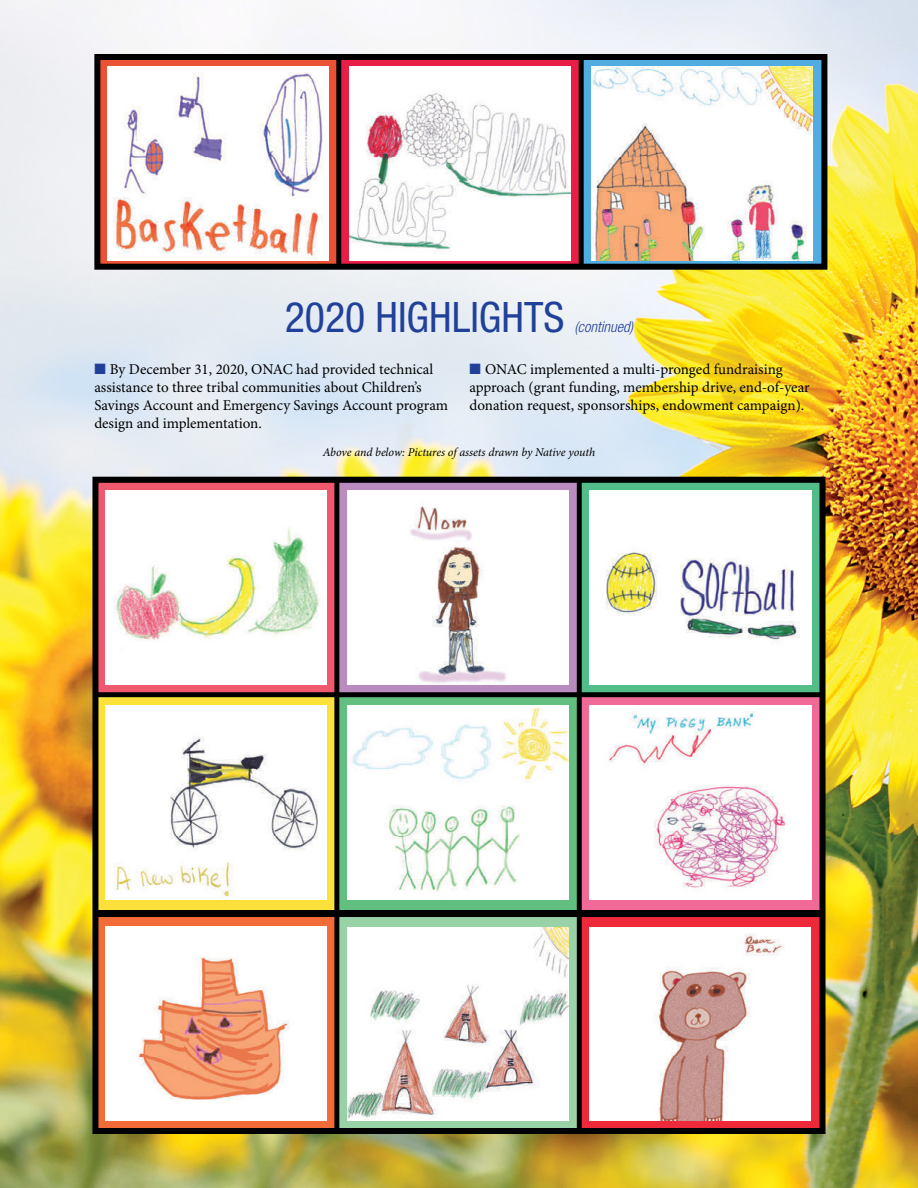
<style>
.page{position:relative;width:918px;height:1188px;background:#fff}
.page>*{position:absolute;margin:0;border:0;box-sizing:border-box;transform-origin:0 0}
.t1{font:condensed 42px "Helvetica Neue";color:#21409a}
.t2{font:15px/18px "Minion Pro";color:#000}
.t3{font:italic 300 condensed 15px "Helvetica Neue";color:#21409a}
.t4{font:italic 12px "Minion Pro";letter-spacing:-.01em;color:#000}
.s1{color:#21409a}
</style>
<div class="page">
<img style="left:0;top:0;width:918px;height:1188px">
<div style="left:97px;top:57px;width:242px;height:210px;background:#eb5235"></div>
<svg style="left:341px;top:61px;width:238px;height:202px;background:#e43055"></svg>
<img style="left:349px;top:67px;width:222px;height:193px">
<div style="left:581px;top:57px;width:243px;height:210px;background:#51ade1"></div>
<img style="left:592px;top:67px;width:221px;height:193px">
<div style="left:336px;top:57px;width:5px;height:210px;background:#000"></div>
<div style="left:579px;top:57px;width:5px;height:210px;background:#000"></div>
<img style="left:107px;top:67px;width:221px;height:193px">
<div style="left:94px;top:54px;width:733px;height:216px;border:6px solid #000"></div>
<div style="left:337px;top:916px;width:242px;height:215px;background:#9ad2a7"></div>
<img style="left:347px;top:927px;width:222px;height:194px">
<div style="left:579px;top:917px;width:242px;height:214px;background:#ee293a"></div>
<img style="left:590px;top:927px;width:221px;height:194px">
<div style="left:95px;top:916px;width:242px;height:215px;background:#f36b36"></div>
<img style="left:105px;top:927px;width:221px;height:194px">
<div style="left:95px;top:480px;width:242px;height:215px;background:#f0586e"></div>
<img style="left:105px;top:490px;width:221px;height:194px">
<div style="left:337px;top:480px;width:242px;height:215px;background:#b98bbe"></div>
<img style="left:348px;top:490px;width:221px;height:194px">
<div style="left:579px;top:480px;width:243px;height:215px;background:#52bd88"></div>
<img style="left:590px;top:490px;width:221px;height:194px">
<div style="left:95px;top:695px;width:242px;height:215px;background:#fce13a"></div>
<img style="left:105px;top:706px;width:221px;height:194px">
<div style="left:337px;top:695px;width:242px;height:215px;background:#63bf7f"></div>
<img style="left:348px;top:706px;width:221px;height:194px">
<div style="left:579px;top:695px;width:243px;height:215px;background:#f06997"></div>
<img style="left:590px;top:706px;width:221px;height:194px">
<div style="left:334px;top:480px;width:5px;height:651px;background:#000"></div>
<div style="left:577px;top:480px;width:5px;height:651px;background:#000"></div>
<div style="left:95px;top:692px;width:728px;height:5px;background:#000"></div>
<div style="left:95px;top:912px;width:728px;height:5px;background:#000"></div>
<div style="left:92px;top:477px;width:734px;height:657px;border:6px solid #000"></div>
<h1 class="t1" style="left:285px;top:292px;width:281px">2020 HIGHLIGHTS</h1>
<p class="t3" style="left:575px;top:318px;width:60px">(continued)</p>
<p class="t2" style="left:94px;top:360px;width:355px"><span class="s1">■</span> By December 31, 2020, ONAC had provided technical assistance to three tribal communities about Children’s Savings Account and Emergency Savings Account program design and implementation.</p>
<p class="t2" style="left:470px;top:360px;width:342px"><span class="s1">■</span> ONAC implemented a multi-pronged fundraising approach (grant funding, membership drive, end-of-year donation request, sponsorships, endowment campaign).</p>
<p class="t4" style="left:323px;top:445px;width:274px">Above and below: Pictures of assets drawn by Native youth</p>
</div>
